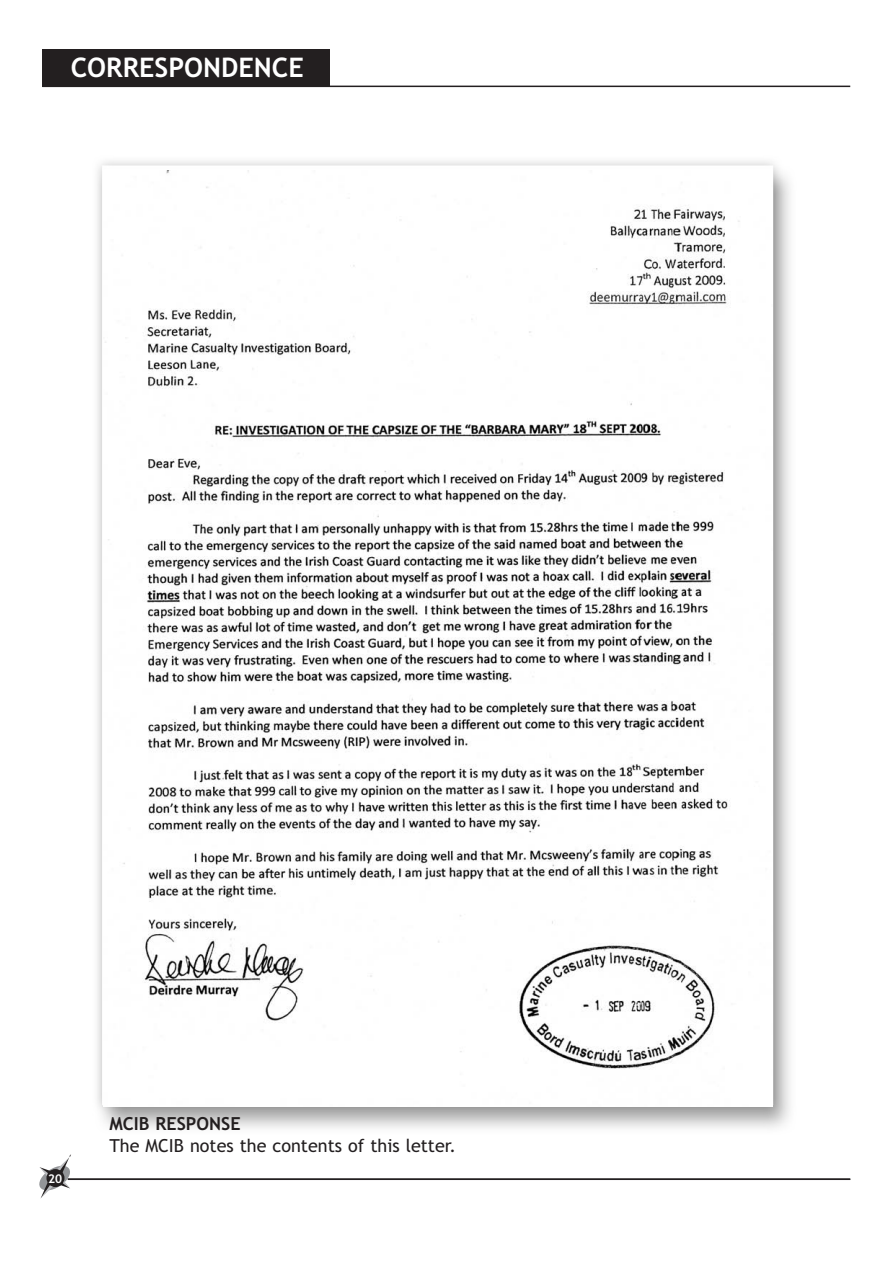
<style>
.page{position:relative;width:893px;height:1263px;background:#fff}
.page>*{position:absolute;margin:0;border:0;box-sizing:border-box;transform-origin:0 0}
.t1{font:700 27px "Trebuchet MS";color:#fff}
.t2{font:18px "Trebuchet MS";color:#231f20}
.t3{font:700 18px "Trebuchet MS";color:#231f20}
.t4{font:700 12px "Trebuchet MS";color:#fff}
</style>
<div class="page">
<img style="left:97px;top:161px;width:693px;height:968px">
<img style="left:103px;top:171px;width:670px;height:935px">
<svg style="left:39px;top:1154px;width:32px;height:44px"></svg>
<div style="left:46px;top:1169px;width:18px;height:18px;background:#231f20;border-radius:50%"></div>
<hr style="left:42px;top:86px;width:808px;height:1px;background:#231f20">
<div style="left:42px;top:49px;width:288px;height:37px;background:#231f20"></div>
<hr style="left:68px;top:1178px;width:782px;height:2px;background:#231f20">
<h1 class="t1" style="left:71px;top:57px;width:235px">CORRESPONDENCE</h1>
<p class="t4" style="left:48px;top:1174px;width:16px">20</p>
<p class="t3" style="left:109px;top:1117px;width:133px">MCIB RESPONSE</p>
<p class="t2" style="left:109px;top:1138px;width:348px">The MCIB notes the contents of this letter.</p>
</div>
